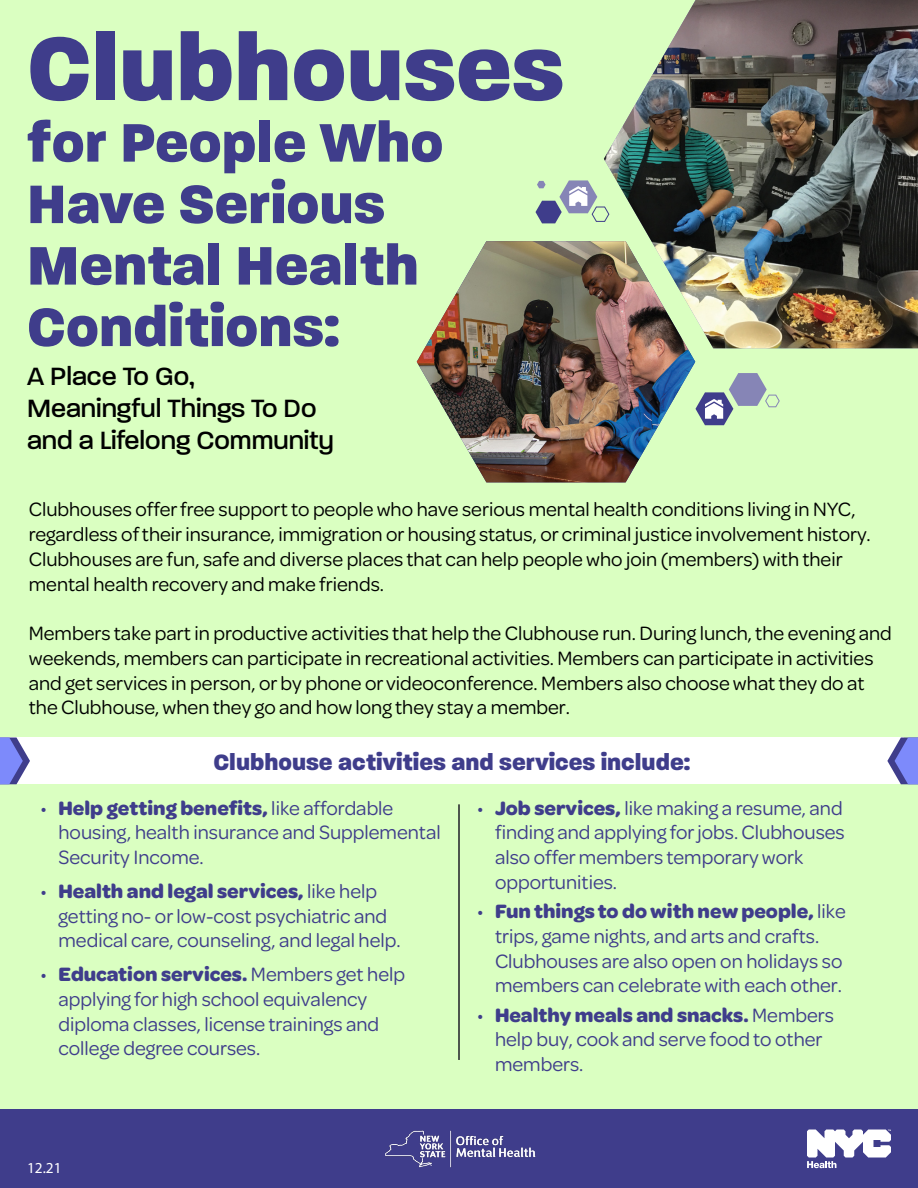
<style>
.page{position:relative;width:918px;height:1188px;background:#fff}
.page>*{position:absolute;margin:0;border:0;box-sizing:border-box;transform-origin:0 0}
.t1{font:800 97.5px "Paralucent";color:#3f3d8b}
.t2{font:800 58.5px/61.5px "Paralucent";color:#3f3d8b}
.t3{font:500 27px/32.4px "Paralucent";color:#000}
.t4{font:800 24px "Paralucent";color:#3f3d8b}
.t5{font:20.7px/24.8px "Omnes";color:#3f3d8b}
.t6{font:20.7px/24.8px "Omnes";color:#000}
.t7{font:15.3px "Myriad Pro";color:#fff}
.s1{font-weight:700}
</style>
<div class="page">
<div style="left:0;top:0;width:918px;height:1110px;background:#daffc1"></div>
<div style="left:0;top:1110px;width:918px;height:78px;background:#3f3d8b"></div>
<svg style="left:695px;top:373px;width:85px;height:52px"></svg>
<svg style="left:536px;top:180px;width:68px;height:43px"></svg>
<img style="left:604px;top:0;width:314px;height:348px">
<svg style="left:807px;top:1130px;width:84px;height:38px"></svg>
<hr style="left:458px;top:804px;width:2px;height:256px;background:#1f1f27">
<div style="left:0;top:738px;width:904px;height:46px;background:#fff"></div>
<svg style="left:887px;top:738px;width:31px;height:46px"></svg>
<svg style="left:0;top:738px;width:30px;height:46px"></svg>
<img style="left:417px;top:241px;width:278px;height:241px">
<img style="left:385px;top:1130px;width:150px;height:38px">
<h1 class="t1" style="left:27px;top:10px;width:539px">Clubhouses</h1>
<h2 class="t2" style="left:27px;top:112px;width:418px">for People Who<br>Have Serious<br>Mental Health<br>Conditions:</h2>
<h3 class="t3" style="left:27px;top:360px;width:309px">A Place To Go,<br>Meaningful Things To Do and a Lifelong Community</h3>
<p class="t6" style="left:29px;top:496px;width:843px">Clubhouses offer free support to people who have serious mental health conditions living in NYC, regardless of their insurance, immigration or housing status, or criminal justice involvement history.<br>Clubhouses are fun, safe and diverse places that can help people who join (members) with their mental health recovery and make friends.</p>
<p class="t6" style="left:29px;top:620px;width:865px">Members take part in productive activities that help the Clubhouse run. During lunch, the evening and weekends, members can participate in recreational activities. Members can participate in activities and get services in person, or by phone or videoconference. Members also choose what they do at the Clubhouse, when they go and how long they stay a member.</p>
<p class="t4" style="left:213px;top:748px;width:478px">Clubhouse activities and services include:</p>
<p class="t5" style="left:58px;top:794px;width:384px;text-indent:-18px">• <span class="s1">Help getting benefits,</span> like affordable housing, health insurance and Supplemental<br>Security Income.</p>
<p class="t5" style="left:58px;top:878px;width:344px;text-indent:-18px">• <span class="s1">Health and legal services,</span> like help getting no- or low-cost psychiatric and medical care, counseling, and legal help.</p>
<p class="t5" style="left:58px;top:961px;width:348px;text-indent:-18px">• <span class="s1">Education services.</span> Members get help applying for high school equivalency diploma classes, license trainings and college degree courses.</p>
<p class="t7" style="left:27px;top:1159px;width:36px">12.21</p>
<p class="t5" style="left:495px;top:794px;width:351px;text-indent:-18px">• <span class="s1">Job services,</span> like making a resume, and finding and applying for jobs. Clubhouses also offer members temporary work opportunities.</p>
<p class="t5" style="left:495px;top:898px;width:352px;text-indent:-18px">• <span class="s1">Fun things to do with new people,</span> like trips, game nights, and arts and crafts.<br>Clubhouses are also open on holidays so members can celebrate with each other.</p>
<p class="t5" style="left:495px;top:1001px;width:341px;text-indent:-18px">• <span class="s1">Healthy meals and snacks.</span> Members help buy, cook and serve food to other members.</p>
</div>
